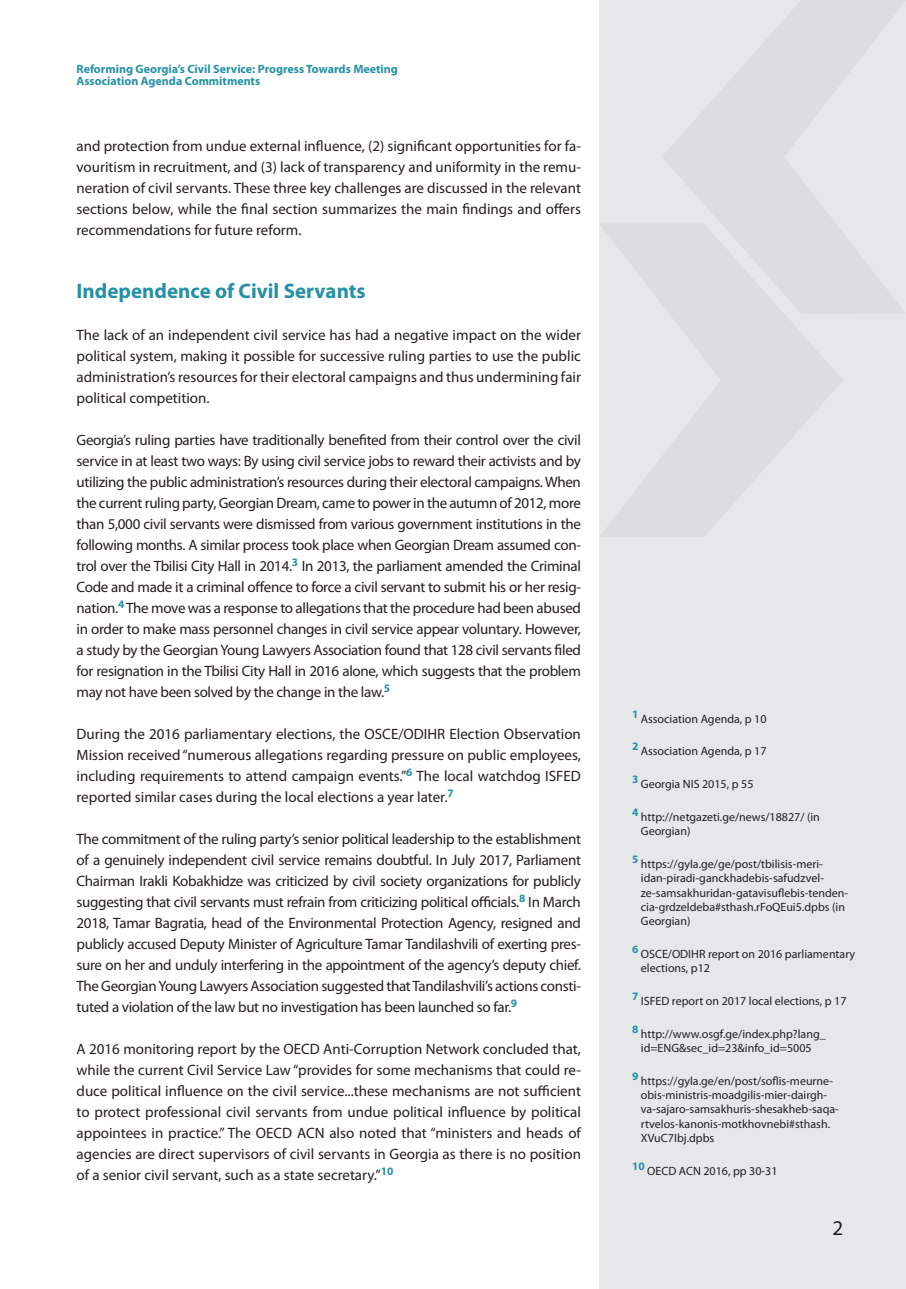
<style>
.page{position:relative;width:906px;height:1289px;background:#fff}
.page>*{position:absolute;margin:0;border:0;box-sizing:border-box;transform-origin:0 0}
.Qvesatauri{font:700 21px "Myriad Pro";color:#2691a6}
.t1{font:21px "Myriad Pro";color:#231f20}
.t2{font:15px/21px "Myriad Pro";color:#231f20;text-align:justify}
.t3{font:12px/14.4px "Myriad Pro";color:#231f20}
.t4{font:700 12px "Myriad Pro";color:#2691a6}
</style>
<div class="page">
<div style="left:599px;top:0;width:307px;height:1288px;background:#e6e7e9"></div>
<p class="t4" style="left:77px;top:61px;width:323px">Reforming Georgia’s Civil Service: Progress Towards Meeting</p>
<p class="t4" style="left:77px;top:74px;width:185px">Association Agenda Commitments</p>
<p class="t2" style="left:77px;top:135px;width:506px">and protection from undue external influence, (2) significant opportunities for fa&shy;vouritism in recruitment, and (3) lack of transparency and uniformity in the remu&shy;neration of civil servants. These three key challenges are discussed in the relevant sections below, while the final section summarizes the main findings and offers recommendations for future reform.</p>
<p class="Qvesatauri" style="left:77px;top:277px;width:291px">Independence of Civil Servants</p>
<p class="t2" style="left:77px;top:324px;width:506px">The lack of an independent civil service has had a negative impact on the wider political system, making it possible for successive ruling parties to use the public administration’s resources for their electoral campaigns and thus undermining fair political competition.</p>
<p class="t2" style="left:77px;top:429px;width:506px">Georgia’s ruling parties have traditionally benefited from their control over the civil service in at least two ways: By using civil service jobs to reward their activists and by utilizing the public administration’s resources during their electoral campaigns. When the current ruling party, Georgian Dream, came to power in the autumn of 2012, more than 5,000 civil servants were dismissed from various government institutions in the following months. A similar process took place when Georgian Dream assumed con&shy;trol over the Tbilisi City Hall in 2014.<sup>3</sup> In 2013, the parliament amended the Criminal Code and made it a criminal offence to force a civil servant to submit his or her resig&shy;nation.<sup>4</sup> The move was a response to allegations that the procedure had been abused in order to make mass personnel changes in civil service appear voluntary. However, a study by the Georgian Young Lawyers Association found that 128 civil servants filed for resignation in the Tbilisi City Hall in 2016 alone, which suggests that the problem may not have been solved by the change in the law.<sup>5</sup></p>
<p class="t2" style="left:77px;top:723px;width:506px">During the 2016 parliamentary elections, the OSCE/ODIHR Election Observation Mission received “numerous allegations regarding pressure on public employees, including requirements to attend campaign events.”<sup>6</sup> The local watchdog ISFED reported similar cases during the local elections a year later.<sup>7</sup></p>
<p class="t2" style="left:77px;top:828px;width:506px">The commitment of the ruling party’s senior political leadership to the establishment of a genuinely independent civil service remains doubtful. In July 2017, Parliament Chairman Irakli Kobakhidze was criticized by civil society organizations for publicly suggesting that civil servants must refrain from criticizing political officials.<sup>8</sup> In March 2018, Tamar Bagratia, head of the Environmental Protection Agency, resigned and publicly accused Deputy Minister of Agriculture Tamar Tandilashvili of exerting pres&shy;sure on her and unduly interfering in the appointment of the agency’s deputy chief.<br>The Georgian Young Lawyers Association suggested that Tandilashvili’s actions consti&shy;tuted a violation of the law but no investigation has been launched so far.<sup>9</sup></p>
<p class="t2" style="left:77px;top:1038px;width:506px">A 2016 monitoring report by the OECD Anti-Corruption Network concluded that, while the current Civil Service Law “provides for some mechanisms that could re&shy;duce political influence on the civil service...these mechanisms are not sufficient to protect professional civil servants from undue political influence by political appointees in practice.” The OECD ACN also noted that “ministers and heads of agencies are direct supervisors of civil servants in Georgia as there is no position of a senior civil servant, such as a state secretary.”<sup>10</sup></p>
<p class="t3" style="left:632px;top:711px;width:136px"><sup>1</sup> Association Agenda, p 10</p>
<p class="t3" style="left:632px;top:744px;width:136px"><sup>2</sup> Association Agenda, p 17</p>
<p class="t3" style="left:632px;top:776px;width:123px"><sup>3</sup> Georgia NIS 2015, p 55</p>
<p class="t3" style="left:641px;top:809px;width:180px;text-indent:-9px"><sup>4</sup> http://netgazeti.ge/news/18827/ (in<br>Georgian)</p>
<p class="t3" style="left:641px;top:856px;width:209px;text-indent:-9px"><sup>5</sup> https://gyla.ge/ge/post/tbilisis-meri&shy;idan-piradi-ganckhadebis-safudzvel&shy;ze-samsakhuridan-gatavisuflebis-tenden&shy;cia-grdzeldeba#sthash.rFoQEui5.dpbs (in Georgian)</p>
<p class="t3" style="left:641px;top:946px;width:216px;text-indent:-9px"><sup>6</sup> OSCE/ODIHR report on 2016 parliamentary elections, p12</p>
<p class="t3" style="left:632px;top:993px;width:216px"><sup>7</sup> ISFED report on 2017 local elections, p 17</p>
<p class="t3" style="left:632px;top:1026px;width:195px;text-align:center"><sup>8</sup> http://www.osgf.ge/index.php?lang_ id=ENG&amp;sec_id=23&amp;info_id=5005</p>
<p class="t3" style="left:641px;top:1073px;width:199px;text-indent:-9px"><sup>9</sup> https://gyla.ge/en/post/soflis-meurne&shy;obis-ministris-moadgilis-mier-dairgh&shy;va-sajaro-samsakhuris-shesakheb-saqa&shy;rtvelos-kanonis-motkhovnebi#sthash.<br>XVuC7Ibj.dpbs</p>
<p class="t3" style="left:632px;top:1163px;width:147px"><sup>10</sup> OECD ACN 2016, pp 30-31</p>
<p class="t1" style="left:832px;top:1214px;width:12px">2</p>
</div>
